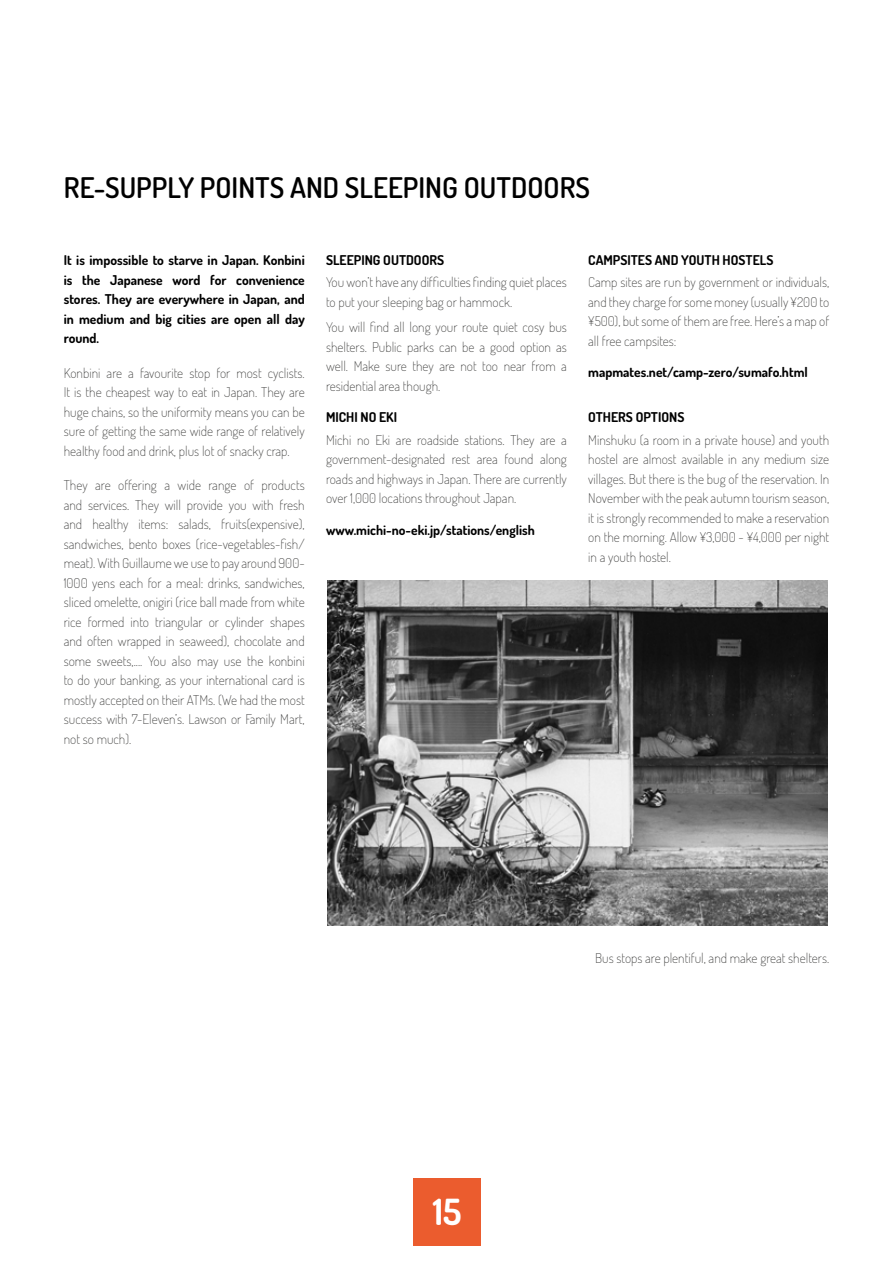
<style>
.page{position:relative;width:893px;height:1263px;background:#fff}
.page>*{position:absolute;margin:0;border:0;box-sizing:border-box;transform-origin:0 0}
.t1{font:700 36px "Dosis";color:#fff}
.t2{font:600 28.5px "Dosis";color:#000}
.t3{font:200 13.5px/19.5px "Dosis";color:#3c3c3b;text-align:justify}
.t4{font:700 13.5px/19.5px "Dosis";color:#000;text-align:justify}
</style>
<div class="page">
<div style="left:413px;top:1178px;width:68px;height:67px;background:#eb5c2e"></div>
<img style="left:327px;top:580px;width:501px;height:346px">
<h2 class="t2" style="left:64px;top:169px;width:528px">RE-SUPPLY POINTS AND SLEEPING OUTDOORS</h2>
<p class="t4" style="left:64px;top:250px;width:242px">It is impossible to starve in Japan. Konbini is the Japanese word for convenience stores. They are everywhere in Japan, and in medium and big cities are open all day round.</p>
<p class="t3" style="left:64px;top:362px;width:242px">Konbini are a favourite stop for most cyclists.<br>It is the cheapest way to eat in Japan. They are huge chains, so the uniformity means you can be sure of getting the same wide range of relatively healthy food and drink, plus lot of snacky crap.</p>
<p class="t3" style="left:64px;top:475px;width:242px">They are offering a wide range of products and services. They will provide you with fresh and healthy items: salads, fruits(expensive), sandwiches, bento boxes (rice-vegetables-fish/ meat). With Guillaume we use to pay around 900- 1000 yens each for a meal: drinks, sandwiches, sliced omelette, onigiri (rice ball made from white rice formed into triangular or cylinder shapes and often wrapped in seaweed), chocolate and some sweets,.... You also may use the konbini to do your banking, as your international card is mostly accepted on their ATMs. (We had the most success with 7-Eleven’s. Lawson or Family Mart, not so much).</p>
<p class="t4" style="left:326px;top:250px;width:120px">SLEEPING OUTDOORS</p>
<p class="t3" style="left:326px;top:272px;width:242px">You won’t have any difficulties finding quiet places to put your sleeping bag or hammock.</p>
<p class="t3" style="left:326px;top:317px;width:242px">You will find all long your route quiet cosy bus shelters. Public parks can be a good option as well. Make sure they are not too near from a residential area though.</p>
<p class="t4" style="left:326px;top:407px;width:73px">MICHI NO EKI</p>
<p class="t3" style="left:326px;top:430px;width:242px">Michi no Eki are roadside stations. They are a government-designated rest area found along roads and highways in Japan. There are currently over 1,000 locations throughout Japan.</p>
<p class="t4" style="left:326px;top:520px;width:210px">www.michi-no-eki.jp/stations/english</p>
<p class="t4" style="left:588px;top:250px;width:187px">CAMPSITES AND YOUTH HOSTELS</p>
<p class="t3" style="left:588px;top:272px;width:242px">Camp sites are run by government or individuals, and they charge for some money (usually ¥200 to ¥500), but some of them are free. Here’s a map of all free campsites:</p>
<p class="t4" style="left:588px;top:362px;width:221px">mapmates.net/camp-zero/sumafo.html</p>
<p class="t4" style="left:588px;top:407px;width:98px">OTHERS OPTIONS</p>
<p class="t3" style="left:588px;top:430px;width:242px">Minshuku (a room in a private house) and youth hostel are almost available in any medium size villages. But there is the bug of the reservation. In November with the peak autumn tourism season, it is strongly recommended to make a reservation on the morning. Allow ¥3,000 - ¥4,000 per night in a youth hostel.</p>
<p class="t3" style="left:595px;top:947px;width:236px">Bus stops are plentiful, and make great shelters.</p>
<h1 class="t1" style="left:433px;top:1188px;width:30px">15</h1>
</div>
